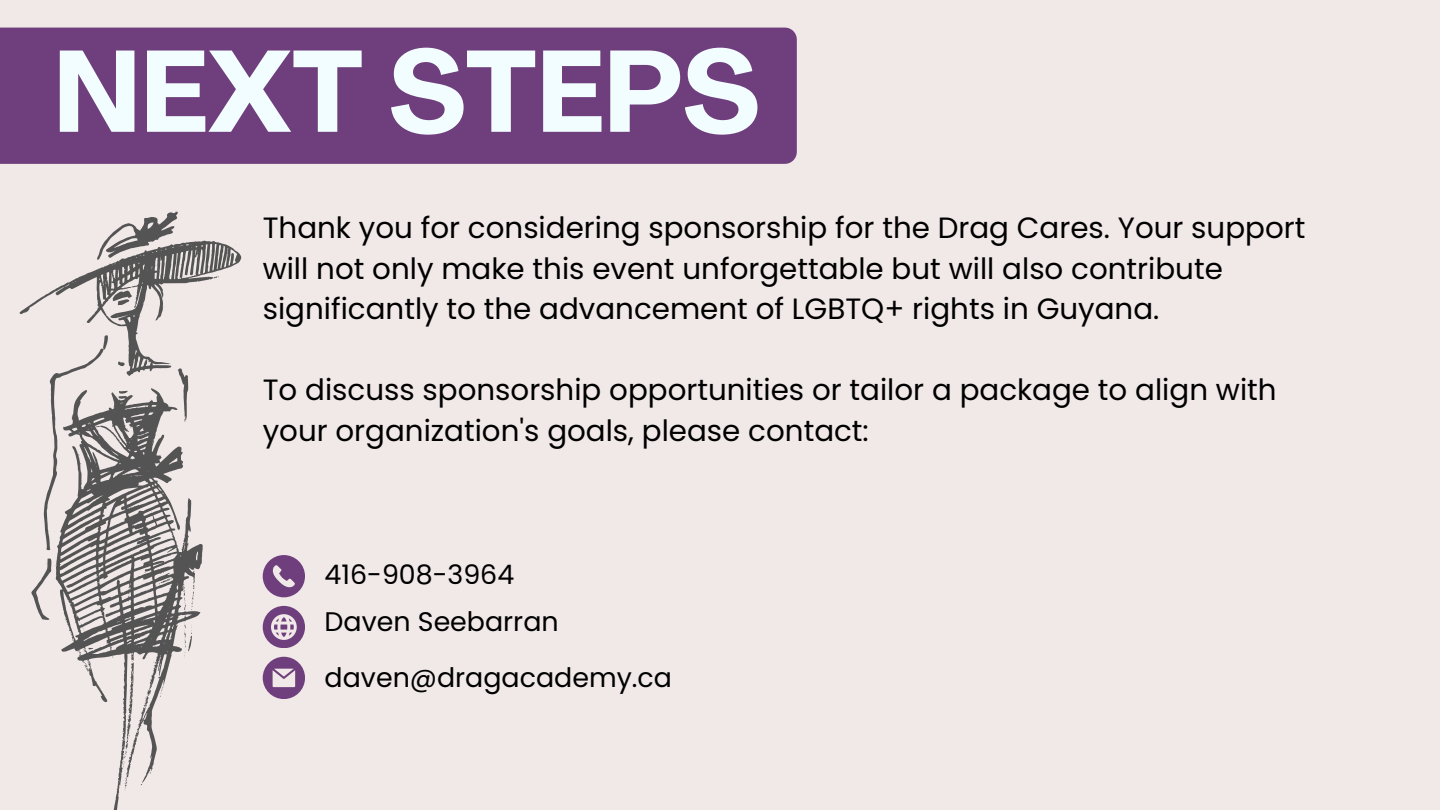
<style>
.page{position:relative;width:1440px;height:810px;background:#f1e8e8}
.page>*{position:absolute;margin:0;border:0;box-sizing:border-box;transform-origin:0 0}
.t1{font:700 114.2px "Agrandir";color:#f1fdfe}
.t2{font:29.3px/40.5px "Poppins";color:#000}
.t3{font:26.9px "Poppins";color:#000}
</style>
<div class="page">
<div style="left:0;top:28px;width:797px;height:136px;background:#6f3e7c"></div>
<svg style="left:263px;top:555px;width:42px;height:42px"></svg>
<svg style="left:263px;top:657px;width:42px;height:42px"></svg>
<svg style="left:263px;top:606px;width:42px;height:42px"></svg>
<svg style="left:19px;top:212px;width:223px;height:598px"></svg>
<p class="t1" style="left:54px;top:46px;width:707px">NEXT STEPS</p>
<h1 class="t2" style="left:263px;top:208px;width:1044px">Thank you for considering sponsorship for the Drag Cares. Your support will not only make this event unforgettable but will also contribute significantly to the advancement of LGBTQ+ rights in Guyana.</h1>
<p class="t2" style="left:263px;top:370px;width:1015px">To discuss sponsorship opportunities or tailor a package to align with your organization's goals, please contact:</p>
<p class="t3" style="left:325px;top:555px;width:191px">416-908-3964</p>
<p class="t3" style="left:325px;top:603px;width:236px">Daven Seebarran</p>
<p class="t3" style="left:325px;top:659px;width:349px">daven@dragacademy.ca</p>
</div>
